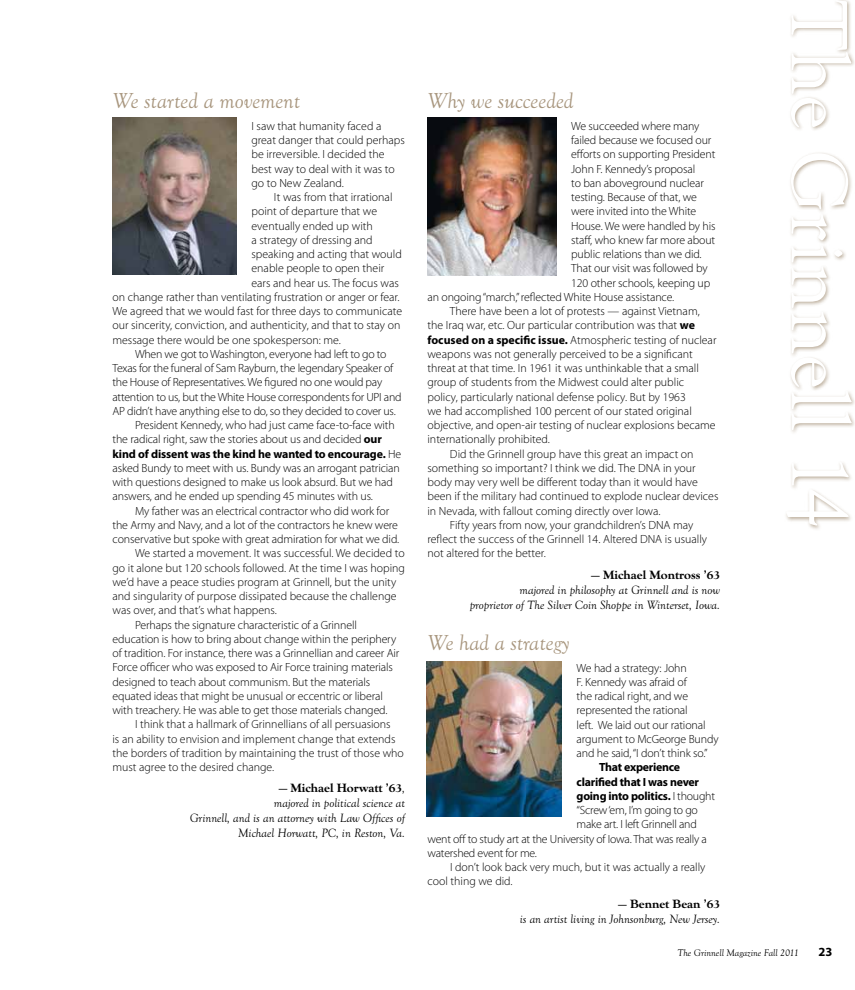
<style>
.page{position:relative;width:855px;height:990px;background:#fff}
.page>*{position:absolute;margin:0;border:0;box-sizing:border-box;transform-origin:0 0}
.t1{font:82.5px "Goudy Old Sty T";color:#fff}
.t2{font:italic 22.5px "Goudy Old Sty T";color:#a8967e}
.t3{font:italic 12.5px/15px "Goudy Old Sty T";color:#000;text-align:right}
.t4{font:700 12.5px "Goudy Old Sty T Extr";color:#000}
.t5{font:700 12.5px "Myriad Pro";color:#000}
.t6{font:300 11.88px/14.2px "Myriad Pro";letter-spacing:-.005em;color:#000}
.t7{font:italic 10px "Goudy Old Sty T";color:#000}
.s1{font-weight:700}
.s2{font-family:"Goudy Old Sty T Extr";font-weight:700;font-style:normal}
</style>
<div class="page">
<img style="left:112px;top:118px;width:124px;height:157px">
<img style="left:428px;top:118px;width:128px;height:157px">
<img style="left:427px;top:662px;width:135px;height:154px">
<div style="left:784px;top:0;width:71px;height:531px;background:#a8967e;opacity:.75"></div>
<h2 class="t2" style="left:112px;top:89px;width:189px">We started a movement</h2>
<p class="t6" style="left:251px;top:119px;width:155px">I saw that humanity faced a great danger that could perhaps be irreversible. I decided the best way to deal with it was to go to New Zealand.</p>
<p class="t6" style="left:251px;top:190px;width:152px;text-indent:23px">It was from that irrational point of departure that we eventually ended up with<br>a strategy of dressing and speaking and acting that would enable people to open their</p>
<p class="t6" style="left:113px;top:275px;width:291px;text-indent:139px">ears and hear us. The focus was on change rather than ventilating frustration or anger or fear.<br>We agreed that we would fast for three days to communicate our sincerity, conviction, and authenticity, and that to stay on message there would be one spokesperson: me.</p>
<p class="t6" style="left:113px;top:347px;width:291px;text-indent:23px">When we got to Washington, everyone had left to go to Texas for the funeral of Sam Rayburn, the legendary Speaker of the House of Representatives. We fgured no one would pay attention to us, but the White House correspondents for UPI and AP didn’t have anything else to do, so they decided to cover us.</p>
<p class="t6" style="left:113px;top:418px;width:290px;text-indent:23px">President Kennedy, who had just came face-to-face with the radical right, saw the stories about us and decided <span class="s1">our kind of dissent was the kind he wanted to encourage.</span> He asked Bundy to meet with us. Bundy was an arrogant patrician with questions designed to make us look absurd. But we had answers, and he ended up spending 45 minutes with us.</p>
<p class="t6" style="left:113px;top:503px;width:288px;text-indent:23px">My father was an electrical contractor who did work for the Army and Navy, and a lot of the contractors he knew were conservative but spoke with great admiration for what we did.</p>
<p class="t6" style="left:113px;top:546px;width:294px;text-indent:23px">We started a movement. It was successful. We decided to go it alone but 120 schools followed. At the time I was hoping we’d have a peace studies program at Grinnell, but the unity and singularity of purpose dissipated because the challenge was over, and that’s what happens.</p>
<p class="t6" style="left:113px;top:617px;width:288px;text-indent:23px">Perhaps the signature characteristic of a Grinnell education is how to bring about change within the periphery of tradition. For instance, there was a Grinnellian and career Air Force ofcer who was exposed to Air Force training materials designed to teach about communism. But the materials equated ideas that might be unusual or eccentric or liberal with treachery. He was able to get those materials changed.</p>
<p class="t6" style="left:113px;top:717px;width:293px;text-indent:23px">I think that a hallmark of Grinnellians of all persuasions<br>is an ability to envision and implement change that extends the borders of tradition by maintaining the trust of those who must agree to the desired change.</p>
<p class="t3" style="left:274px;top:781px;width:133px;text-align:center"><span class="s2">— Michael Horwatt ’63</span>, majored in political science at</p>
<p class="t3" style="left:190px;top:811px;width:218px">Grinnell, and is an attorney with Law Offces of<br>Michael Horwatt, PC, in Reston, Va.</p>
<h2 class="t2" style="left:428px;top:89px;width:148px">Why we succeeded</h2>
<p class="t6" style="left:571px;top:119px;width:146px">We succeeded where many failed because we focused our eforts on supporting President<br>John F. Kennedy’s proposal<br>to ban aboveground nuclear testing. Because of that, we were invited into the White<br>House. We were handled by his staf, who knew far more about public relations than we did.<br>That our visit was followed by<br>120 other schools, keeping up</p>
<p class="t6" style="left:427px;top:290px;width:248px">an ongoing “march,” refected White House assistance.</p>
<p class="t6" style="left:427px;top:304px;width:291px;text-indent:23px">There have been a lot of protests — against Vietnam, the Iraq war, etc. Our particular contribution was that <span class="s1">we focused on a specifc issue.</span> Atmospheric testing of nuclear weapons was not generally perceived to be a signifcant threat at that time. In 1961 it was unthinkable that a small group of students from the Midwest could alter public policy, particularly national defense policy. But by 1963<br>we had accomplished 100 percent of our stated original objective, and open-air testing of nuclear explosions became internationally prohibited.</p>
<p class="t6" style="left:427px;top:446px;width:292px;text-indent:23px">Did the Grinnell group have this great an impact on something so important? I think we did. The DNA in your body may very well be diferent today than it would have been if the military had continued to explode nuclear devices in Nevada, with fallout coming directly over Iowa.</p>
<p class="t6" style="left:427px;top:518px;width:281px;text-indent:23px">Fifty years from now, your grandchildren’s DNA may refect the success of the Grinnell 14. Altered DNA is usually not altered for the better.</p>
<p class="t4" style="left:591px;top:567px;width:130px">— Michael Montross ’63</p>
<p class="t3" style="left:470px;top:582px;width:252px">majored in philosophy at Grinnell and is now<br>proprietor of The Silver Coin Shoppe in Winterset, Iowa.</p>
<h2 class="t2" style="left:428px;top:630px;width:144px">We had a strategy</h2>
<p class="t6" style="left:577px;top:660px;width:143px">We had a strategy: John<br>F. Kennedy was afraid of<br>the radical right, and we represented the rational<br>left. We laid out our rational argument to McGeorge Bundy and he said, “I don’t think so.”</p>
<p class="t6" style="left:577px;top:760px;width:140px;text-indent:23px"><span class="s1">That experience clarifed that I was never going into politics.</span> I thought “Screw ‘em, I’m going to go make art. I left Grinnell and</p>
<p class="t6" style="left:428px;top:831px;width:281px">went of to study art at the University of Iowa. That was really a</p>
<p class="t6" style="left:428px;top:846px;width:111px">watershed event for me.</p>
<p class="t6" style="left:450px;top:860px;width:257px">I don’t look back very much, but it was actually a really</p>
<p class="t6" style="left:428px;top:874px;width:87px">cool thing we did.</p>
<p class="t4" style="left:618px;top:897px;width:103px">— Bennet Bean ’63</p>
<p class="t3" style="left:520px;top:911px;width:202px">is an artist living in Johnsonburg, New Jersey.</p>
<p class="t1" style="left:864px;top:0;width:530px;rotate:90deg">The Grinnell 14</p>
<p class="t7" style="left:678px;top:947px;width:123px">The Grinnell Magazine Fall 2011</p>
<p class="t5" style="left:819px;top:943px;width:15px">23</p>
</div>
